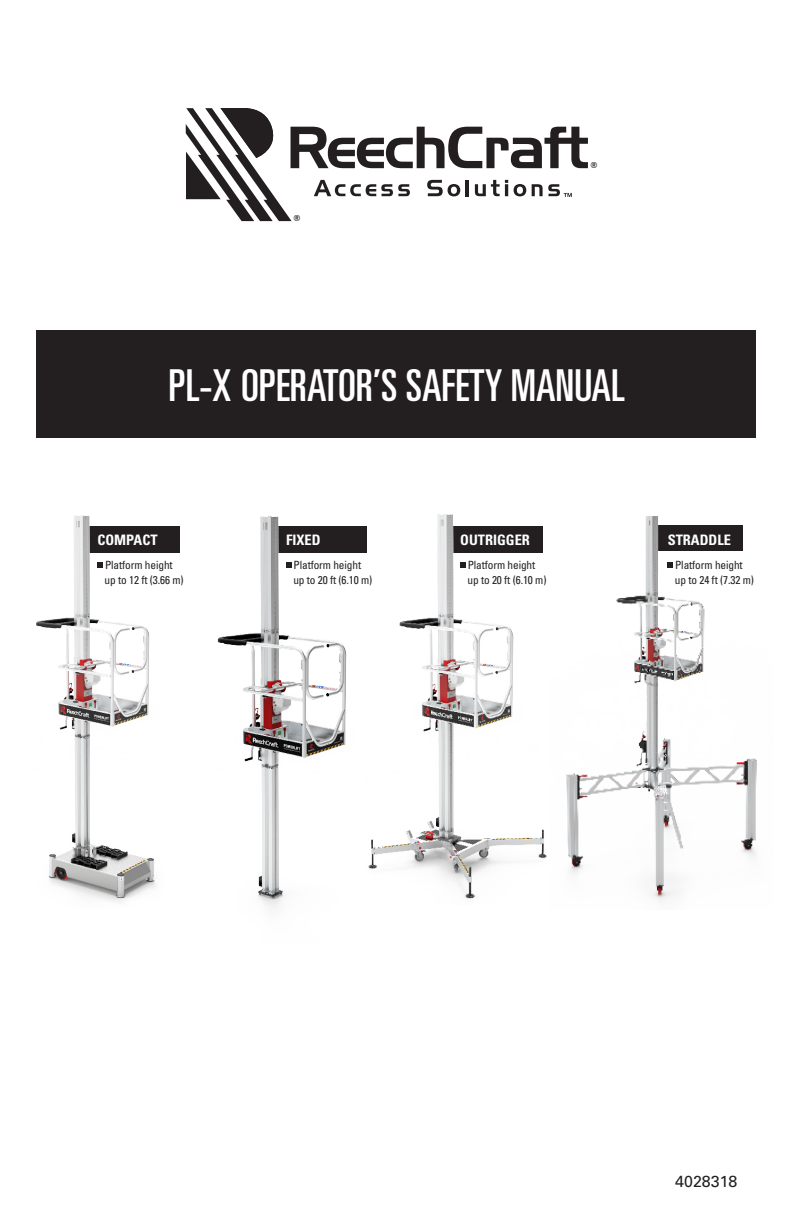
<style>
.page{position:relative;width:792px;height:1224px;background:#fff}
.page>*{position:absolute;margin:0;border:0;box-sizing:border-box;transform-origin:0 0}
.t1{font:ultra-condensed 44px "Univers LT Std";color:#fff}
.t2{font:16px "Univers LT Std";color:#231f20}
.t3{font:700 condensed 14.4px "Univers LT Std";color:#fff}
.t4{font:condensed 11.4px/15.2px "Univers LT Std";letter-spacing:-.01em;color:#231f20}
.t5{font:8.4px "Handel Gothic BT";color:#231f20}
</style>
<div class="page">
<div style="left:36px;top:330px;width:720px;height:108px;background:#231f20"></div>
<svg style="left:186px;top:108px;width:402px;height:113px"></svg>
<div style="left:89px;top:526px;width:90px;height:26px;background:#231f20"></div>
<img style="left:36px;top:515px;width:127px;height:387px">
<img style="left:368px;top:514px;width:179px;height:385px">
<img style="left:217px;top:516px;width:150px;height:393px">
<img style="left:566px;top:516px;width:191px;height:385px">
<svg style="left:286px;top:562px;width:5px;height:5px"></svg>
<svg style="left:97px;top:562px;width:6px;height:5px"></svg>
<svg style="left:460px;top:562px;width:5px;height:5px"></svg>
<svg style="left:668px;top:562px;width:5px;height:5px"></svg>
<p class="t5" style="left:294px;top:213px;width:9px">®</p>
<p class="t5" style="left:591px;top:160px;width:9px">®</p>
<p class="t1" style="left:169px;top:360px;width:458px">PL-X OPERATOR’S SAFETY MANUAL</p>
<p class="t3" style="left:97px;top:531px;width:62px">COMPACT</p>
<p class="t4" style="left:105px;top:557px;width:81px">Platform height up to 12 ft (3.66 m)</p>
<p class="t3" style="left:286px;top:531px;width:36px">FIXED</p>
<p class="t4" style="left:294px;top:557px;width:69px">Platform height</p>
<p class="t4" style="left:293px;top:573px;width:81px">up to 20 ft (6.10 m)</p>
<p class="t3" style="left:460px;top:531px;width:71px">OUTRIGGER</p>
<p class="t4" style="left:468px;top:557px;width:69px">Platform height</p>
<p class="t4" style="left:468px;top:573px;width:81px">up to 20 ft (6.10 m)</p>
<p class="t3" style="left:668px;top:531px;width:65px">STRADDLE</p>
<p class="t4" style="left:675px;top:557px;width:69px">Platform height</p>
<p class="t4" style="left:675px;top:573px;width:81px">up to 24 ft (7.32 m)</p>
<p class="t2" style="left:675px;top:1172px;width:64px">4028318</p>
</div>
